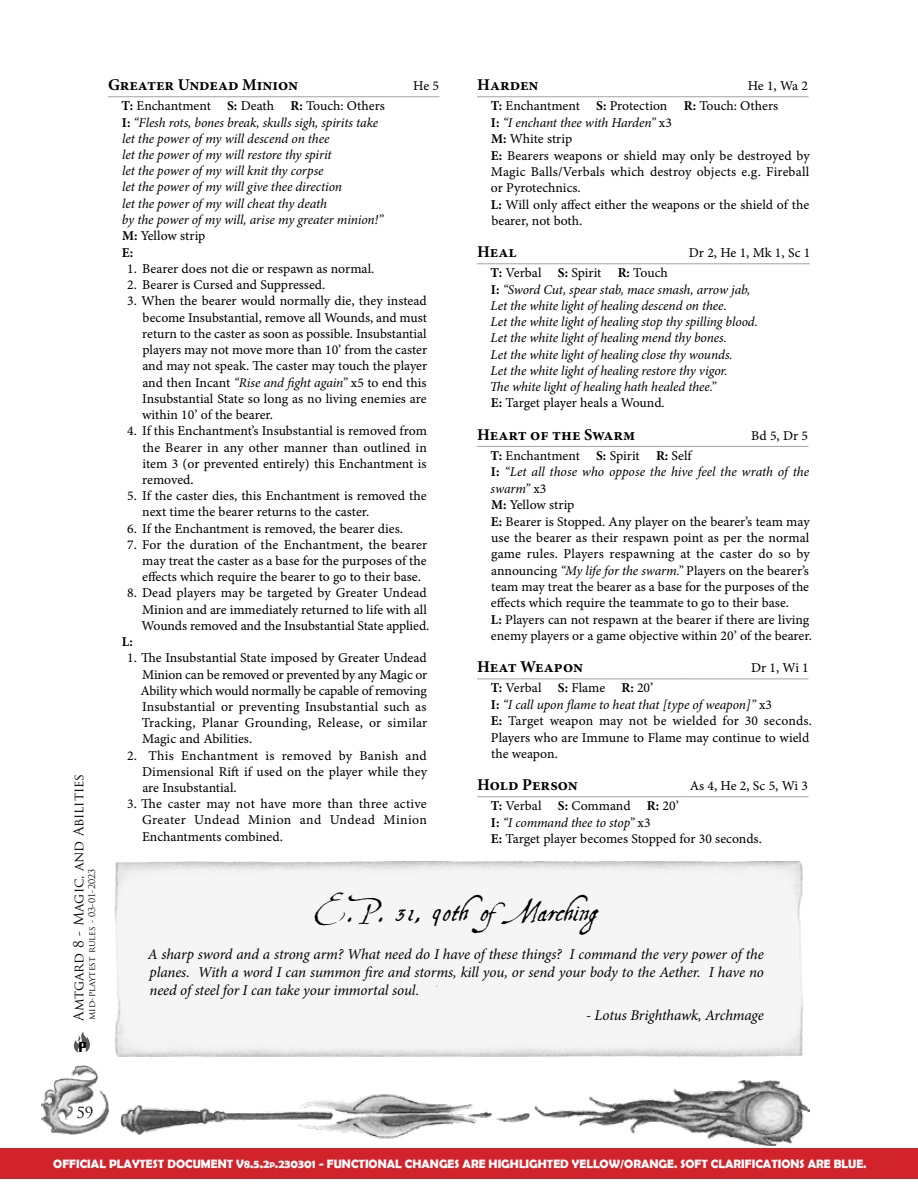
<style>
.page{position:relative;width:918px;height:1188px;background:#fff}
.page>*{position:absolute;margin:0;border:0;box-sizing:border-box;transform-origin:0 0}
.t1{font:28.5px "Aquiline Two";letter-spacing:-.005em;color:#000}
.t2{font:700 16.5px "Minion Pro";color:#000}
.t3{font:italic 15px/18px "Minion Pro";letter-spacing:-.01em;color:#000101;text-align:justify}
.t4{font:15px "Trajan Pro";color:#000}
.t5{font:13.5px/16.2px "Minion Pro Capt";color:#000;text-align:justify}
.t6{font:italic 13.5px/16.2px "Minion Pro";letter-spacing:-.01em;color:#000}
.t7{font:13.5px "Trajan Pro";letter-spacing:-.005em;color:#000}
.t8{font:700 13.5px "Minion Pro";color:#000}
.t9{font:12.6px "Vigo";color:#000}
.t10{font:700 12.15px "Berlin Sans FB Demi";color:#fff}
.t11{font:9px "Trajan Pro";color:#000}
.s1{font-family:"Minion Pro";font-weight:700}
.s2{font-weight:700;font-style:normal}
.s3{font-family:"Minion Pro";font-style:italic}
.s4{font-family:"Minion Pro Capt";font-style:normal}
.s5{font-size:8.55px}
</style>
<div class="page">
<img style="left:114px;top:861px;width:689px;height:196px">
<div style="left:0;top:1148px;width:918px;height:30px;background:#d2232a"></div>
<img style="left:42px;top:1066px;width:66px;height:69px">
<svg style="left:74px;top:1032px;width:16px;height:21px"></svg>
<img style="left:121px;top:1080px;width:689px;height:66px">
<hr style="left:108px;top:96px;width:206px;height:1px;background:#a2a3a3">
<hr style="left:314px;top:96px;width:125px;height:1px;background:#a2a3a3">
<hr style="left:477px;top:96px;width:206px;height:1px;background:#a2a3a3">
<hr style="left:683px;top:96px;width:125px;height:1px;background:#a2a3a3">
<hr style="left:477px;top:264px;width:175px;height:1px;background:#a2a3a3">
<hr style="left:652px;top:264px;width:158px;height:1px;background:#a2a3a3">
<hr style="left:477px;top:446px;width:206px;height:1px;background:#a2a3a3">
<hr style="left:683px;top:446px;width:125px;height:1px;background:#a2a3a3">
<hr style="left:477px;top:679px;width:206px;height:1px;background:#a2a3a3">
<hr style="left:683px;top:679px;width:125px;height:1px;background:#a2a3a3">
<hr style="left:477px;top:796px;width:206px;height:1px;background:#a2a3a3">
<hr style="left:683px;top:796px;width:125px;height:1px;background:#a2a3a3">
<p class="t7" style="left:70px;top:1021px;width:249px;rotate:-90deg">Amtgard 8 - Magic, and Abilities</p>
<p class="t11" style="left:86px;top:1020px;width:153px;rotate:-90deg">mid-playtest rules - 03-01-2023</p>
<p class="t9" style="left:79px;top:1040px;width:9px">P</p>
<p class="t2" style="left:108px;top:73px;width:192px">Greater Undead Minion</p>
<p class="t5" style="left:413px;top:78px;width:27px">He 5</p>
<p class="t5" style="left:122px;top:98px;width:265px"><span class="s1">T:</span> Enchantment <span class="s1">S:</span> Death <span class="s1">R:</span> Touch: Others</p>
<p class="t6" style="left:122px;top:114px;width:263px"><span class="s2">I:</span> “Flesh rots, bones break, skulls sigh, spirits take let the power of my will descend on thee<br>let the power of my will restore thy spirit<br>let the power of my will knit thy corpse<br>let the power of my will give thee direction<br>let the power of my will cheat thy death<br>by the power of my will, arise my greater minion!”</p>
<p class="t5" style="left:122px;top:228px;width:85px"><span class="s1">M:</span> Yellow strip</p>
<p class="t8" style="left:122px;top:243px;width:13px">E:</p>
<p class="t5" style="left:127px;top:261px;width:249px">1. Bearer does not die or respawn as normal.</p>
<p class="t5" style="left:127px;top:277px;width:200px">2. Bearer is Cursed and Suppressed.</p>
<p class="t5" style="left:142px;top:293px;width:287px;text-indent:-15px">3. When the bearer would normally die, they instead become Insubstantial, remove all Wounds, and must return to the caster as soon as possible. Insubstantial players may not move more than 10’ from the caster and may not speak. The caster may touch the player and then Incant <span class="s3">“Rise and fight again”</span> x5 to end this Insubstantial State so long as no living enemies are within 10’ of the bearer.</p>
<p class="t5" style="left:142px;top:423px;width:286px;text-indent:-15px">4. If this Enchantment’s Insubstantial is removed from the Bearer in any other manner than outlined in item 3 (or prevented entirely) this Enchantment is removed.</p>
<p class="t5" style="left:142px;top:488px;width:286px;text-indent:-15px">5. If the caster dies, this Enchantment is removed the next time the bearer returns to the caster.</p>
<p class="t5" style="left:127px;top:520px;width:277px">6. If the Enchantment is removed, the bearer dies.</p>
<p class="t5" style="left:142px;top:536px;width:287px;text-indent:-15px">7. For the duration of the Enchantment, the bearer may treat the caster as a base for the purposes of the effects which require the bearer to go to their base.</p>
<p class="t5" style="left:142px;top:585px;width:289px;text-align:left;text-indent:-14px">8. Dead players may be targeted by Greater Undead<br>Minion and are immediately returned to life with all<br>Wounds removed and the Insubstantial State applied.</p>
<p class="t8" style="left:122px;top:632px;width:12px">L:</p>
<p class="t5" style="left:141px;top:650px;width:288px;text-indent:-13px">1. The Insubstantial State imposed by Greater Undead Minion can be removed or prevented by any Magic or Ability which would normally be capable of removing Insubstantial or preventing Insubstantial such as Tracking, Planar Grounding, Release, or similar Magic and Abilities.</p>
<p class="t5" style="left:142px;top:747px;width:287px;text-indent:-15px">2. This Enchantment is removed by Banish and Dimensional Rift if used on the player while they are Insubstantial.</p>
<p class="t5" style="left:142px;top:796px;width:286px;text-indent:-15px">3. The caster may not have more than three active Greater Undead Minion and Undead Minion Enchantments combined.</p>
<p class="t2" style="left:477px;top:73px;width:63px">Harden</p>
<p class="t5" style="left:491px;top:76px;width:319px;line-height:20.2px;text-indent:257px">He 1, Wa 2<br><span class="s1">T:</span> Enchantment <span class="s1">S:</span> Protection <span class="s1">R:</span> Touch: Others</p>
<p class="t6" style="left:491px;top:114px;width:182px"><span class="s2">I:</span> “I enchant thee with Harden” <span class="s4">x3</span></p>
<p class="t5" style="left:491px;top:131px;width:320px;text-align:left"><span class="s1">M:</span> White strip<br><span class="s1">E:</span> Bearers weapons or shield may only be destroyed by Magic Balls/Verbals which destroy objects e.g. Fireball or Pyrotechnics.<br><span class="s1">L:</span> Will only affect either the weapons or the shield of the bearer, not both.</p>
<p class="t2" style="left:477px;top:240px;width:41px">Heal</p>
<p class="t5" style="left:689px;top:245px;width:123px">Dr 2, He 1, Mk 1, Sc 1</p>
<p class="t5" style="left:491px;top:265px;width:179px"><span class="s1">T:</span> Verbal <span class="s1">S:</span> Spirit <span class="s1">R:</span> Touch</p>
<p class="t6" style="left:490px;top:281px;width:270px"><span class="s2">I:</span> “Sword Cut, spear stab, mace smash, arrow jab, Let the white light of healing descend on thee.<br>Let the white light of healing stop thy spilling blood.<br>Let the white light of healing mend thy bones.<br>Let the white light of healing close thy wounds.<br>Let the white light of healing restore thy vigor.<br>The white light of healing hath healed thee.”</p>
<p class="t5" style="left:491px;top:395px;width:175px"><span class="s1">E:</span> Target player heals a Wound.</p>
<p class="t2" style="left:477px;top:423px;width:160px">Heart of the Swarm</p>
<p class="t5" style="left:751px;top:427px;width:58px">Bd 5, Dr 5</p>
<p class="t5" style="left:491px;top:447px;width:203px"><span class="s1">T:</span> Enchantment <span class="s1">S:</span> Spirit <span class="s1">R:</span> Self</p>
<p class="t6" style="left:491px;top:464px;width:320px"><span class="s2">I:</span> “Let all those who oppose the hive feel the wrath of the swarm” <span class="s4">x3</span></p>
<p class="t5" style="left:491px;top:497px;width:323px;text-align:left"><span class="s1">M:</span> Yellow strip<br><span class="s1">E:</span> Bearer is Stopped. Any player on the bearer’s team may use the bearer as their respawn point as per the normal game rules. Players respawning at the caster do so by announcing <span class="s3">“My life for the swarm.”</span> Players on the bearer’s team may treat the bearer as a base for the purposes of the effects which require the teammate to go to their base.<br><span class="s1">L:</span> Players can not respawn at the bearer if there are living enemy players or a game objective within 20’ of the bearer.</p>
<p class="t2" style="left:477px;top:655px;width:107px">Heat Weapon</p>
<p class="t5" style="left:751px;top:660px;width:59px">Dr 1, Wi 1</p>
<p class="t5" style="left:491px;top:680px;width:164px"><span class="s1">T:</span> Verbal <span class="s1">S:</span> Flame <span class="s1">R:</span> 20’</p>
<p class="t6" style="left:491px;top:696px;width:283px"><span class="s2">I:</span> “I call upon flame to heat that [type of weapon]” <span class="s4">x3</span></p>
<p class="t5" style="left:491px;top:713px;width:323px;text-align:left"><span class="s1">E:</span> Target weapon may not be wielded for 30 seconds.<br>Players who are Immune to Flame may continue to wield the weapon.</p>
<p class="t2" style="left:477px;top:773px;width:102px">Hold Person</p>
<p class="t5" style="left:690px;top:778px;width:120px">As 4, He 2, Sc 5, Wi 3</p>
<p class="t5" style="left:491px;top:798px;width:190px"><span class="s1">T:</span> Verbal <span class="s1">S:</span> Command <span class="s1">R:</span> 20’</p>
<p class="t6" style="left:491px;top:814px;width:161px"><span class="s2">I:</span> “I command thee to stop” <span class="s4">x3</span></p>
<p class="t5" style="left:491px;top:831px;width:273px"><span class="s1">E:</span> Target player becomes Stopped for 30 seconds.</p>
<h1 class="t1" style="left:314px;top:895px;width:285px">E.P. 31, 90th ofMarching</h1>
<p class="t3" style="left:148px;top:946px;width:618px">A sharp sword and a strong arm? What need do I have of these things? I command the very power of the planes. With a word I can summon fire and storms, kill you, or send your body to the Aether. I have no need of steel for I can take your immortal soul.</p>
<p class="t3" style="left:586px;top:1006px;width:179px">- Lotus Brighthawk, Archmage</p>
<p class="t4" style="left:76px;top:1103px;width:19px">59</p>
<p class="t10" style="left:53px;top:1156px;width:815px">OFFICIAL PLAYTEST DOCUMENT V8.5.2<span class="s5">p</span>.230301 - FUNCTIONAL CHANGES ARE HIGHLIGHTED YELLOW/ORANGE. SOFT CLARIFICATIONS ARE BLUE.</p>
</div>
